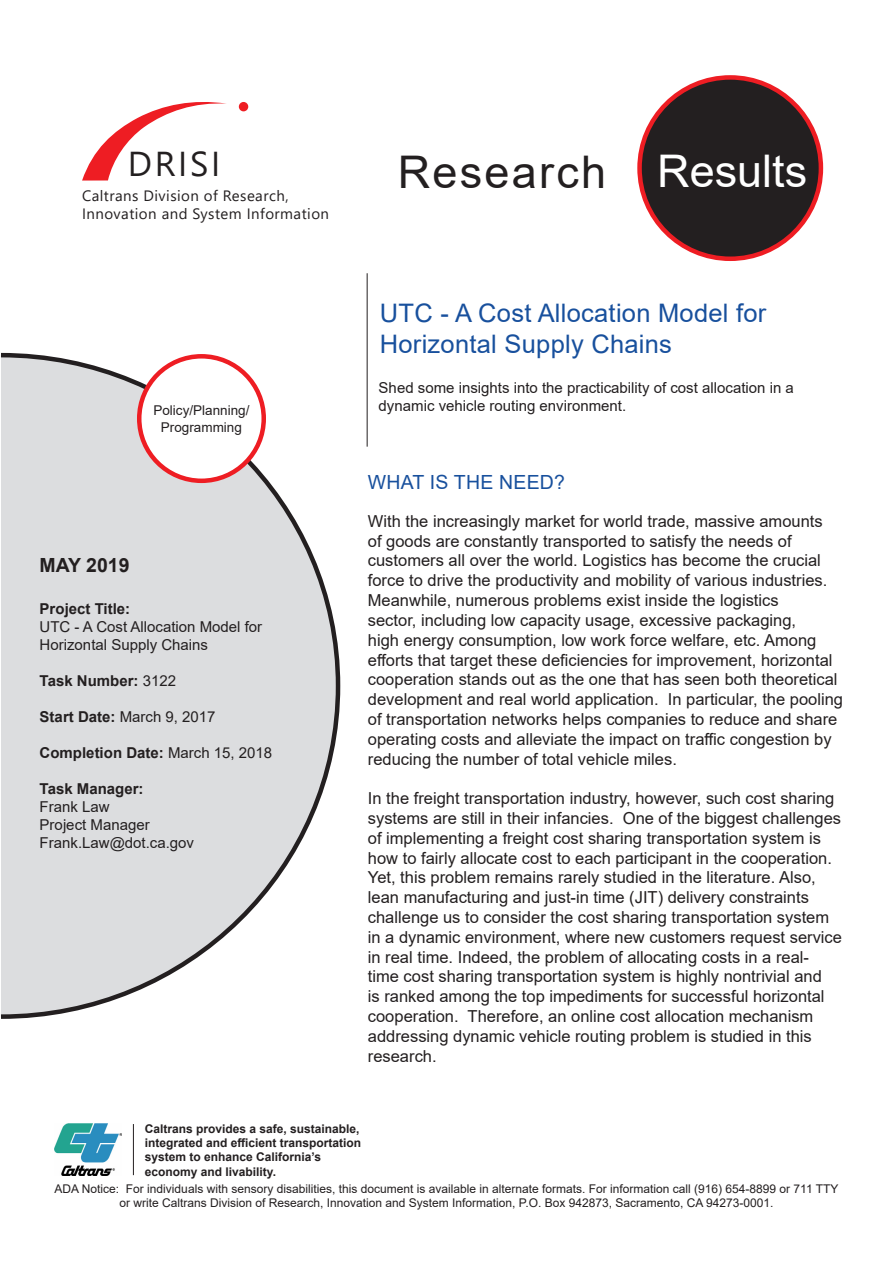
<style>
.page{position:relative;width:893px;height:1263px;background:#fff}
.page>*{position:absolute;margin:0;border:0;box-sizing:border-box;transform-origin:0 0}
.t1{font:45px "Arial";letter-spacing:.05em;color:#231f20}
.t2{font:45px "Arial";color:#fff}
.t3{font:34.5px "Segoe UI";letter-spacing:.08em;color:#231f20}
.Heading_level_1{font:25.5px/30.6px "Arial";letter-spacing:.01em;color:#18509d}
.Heading_level_1_for{font:19.5px "Arial";letter-spacing:.01em;color:#18509d}
.t4{font:700 19.5px "Arial";color:#231f20}
.t5{font:16.5px/19.8px "Arial";color:#231f20}
.t6{font:15px/18px "Arial";color:#231f20}
.t7{font:700 15px "Arial";color:#231f20}
.t8{font:15px/18px "Segoe UI";letter-spacing:.03em;color:#231f20}
.t9{font:13.5px/16.2px "Arial";color:#231f20;text-align:center}
.t10{font:12px/14.4px "Arial";color:#231f20;text-align:center}
.t11{font:700 12px/14.4px "Arial";color:#231f20}
.s1{font-weight:400}
.s2{font-weight:700}
</style>
<div class="page">
<div style="left:640px;top:77px;width:181px;height:182px;background:#231f20;border-radius:50%"></div>
<div style="left:637px;top:75px;width:186px;height:186px;border:4px solid #ee1d23;border-radius:50%"></div>
<hr style="left:367px;top:273px;width:1px;height:174px;background:#231f20">
<hr style="left:133px;top:1124px;width:1px;height:51px;background:#231f20">
<svg style="left:82px;top:102px;width:144px;height:79px"></svg>
<div style="left:239px;top:102px;width:9px;height:9px;background:#ee1d23;border-radius:50%"></div>
<img style="left:54px;top:1124px;width:68px;height:51px">
<svg style="left:1px;top:352px;width:340px;height:667px"></svg>
<div style="left:139px;top:356px;width:125px;height:125px;background:#fff;border-radius:50%"></div>
<div style="left:137px;top:354px;width:129px;height:129px;border:4px solid #ee1d23;border-radius:50%"></div>
<h2 class="t3" style="left:128px;top:131px;width:94px">DRISI</h2>
<p class="t8" style="left:82px;top:186px;width:248px">Caltrans Division of Research,<br>Innovation and System Information</p>
<p class="t9" style="left:153px;top:402px;width:98px">Policy/Planning/<br>Programming</p>
<p class="t4" style="left:40px;top:552px;width:91px">MAY 2019</p>
<p class="t7" style="left:40px;top:598px;width:92px">Project Title:</p>
<p class="t6" style="left:40px;top:617px;width:224px">UTC - A Cost Allocation Model for<br>Horizontal Supply Chains</p>
<p class="t7" style="left:40px;top:670px;width:138px">Task Number: <span class="s1">3122</span></p>
<p class="t6" style="left:40px;top:707px;width:177px"><span class="s2">Start Date:</span> March 9, 2017</p>
<p class="t7" style="left:40px;top:742px;width:234px">Completion Date: <span class="s1">March 15, 2018</span></p>
<p class="t7" style="left:40px;top:778px;width:105px">Task Manager:</p>
<p class="t6" style="left:40px;top:797px;width:72px">Frank Law</p>
<p class="t6" style="left:40px;top:815px;width:112px">Project Manager</p>
<p class="t6" style="left:40px;top:833px;width:156px">Frank.Law@dot.ca.gov</p>
<p class="t1" style="left:398px;top:141px;width:210px">Research</p>
<p class="t2" style="left:657px;top:140px;width:152px">Results</p>
<h1 class="Heading_level_1" style="left:380px;top:298px;width:388px">UTC - A Cost Allocation Model for<br>Horizontal Supply Chains</h1>
<p class="t6" style="left:379px;top:378px;width:417px">Shed some insights into the practicability of cost allocation in a dynamic vehicle routing environment.</p>
<p class="Heading_level_1_for" style="left:368px;top:469px;width:199px">WHAT IS THE NEED?</p>
<p class="t5" style="left:368px;top:511px;width:477px">With the increasingly market for world trade, massive amounts<br>of goods are constantly transported to satisfy the needs of customers all over the world. Logistics has become the crucial force to drive the productivity and mobility of various industries.<br>Meanwhile, numerous problems exist inside the logistics<br>sector, including low capacity usage, excessive packaging,<br>high energy consumption, low work force welfare, etc. Among efforts that target these deficiencies for improvement, horizontal cooperation stands out as the one that has seen both theoretical development and real world application. In particular, the pooling of transportation networks helps companies to reduce and share operating costs and alleviate the impact on traffic congestion by reducing the number of total vehicle miles.</p>
<p class="t5" style="left:368px;top:788px;width:476px">In the freight transportation industry, however, such cost sharing systems are still in their infancies. One of the biggest challenges of implementing a freight cost sharing transportation system is how to fairly allocate cost to each participant in the cooperation.<br>Yet, this problem remains rarely studied in the literature. Also, lean manufacturing and just-in time (JIT) delivery constraints challenge us to consider the cost sharing transportation system in a dynamic environment, where new customers request service in real time. Indeed, the problem of allocating costs in a real&shy;time cost sharing transportation system is highly nontrivial and<br>is ranked among the top impediments for successful horizontal cooperation. Therefore, an online cost allocation mechanism addressing dynamic vehicle routing problem is studied in this research.</p>
<p class="t11" style="left:145px;top:1121px;width:218px">Caltrans provides a safe, sustainable, integrated and efficient transportation system to enhance California’s economy and livability.</p>
<p class="t10" style="left:55px;top:1181px;width:785px">ADA Notice: For individuals with sensory disabilities, this document is available in alternate formats. For information call (916) 654-8899 or 711 TTY or write Caltrans Division of Research, Innovation and System Information, P.O. Box 942873, Sacramento, CA 94273-0001.</p>
</div>
